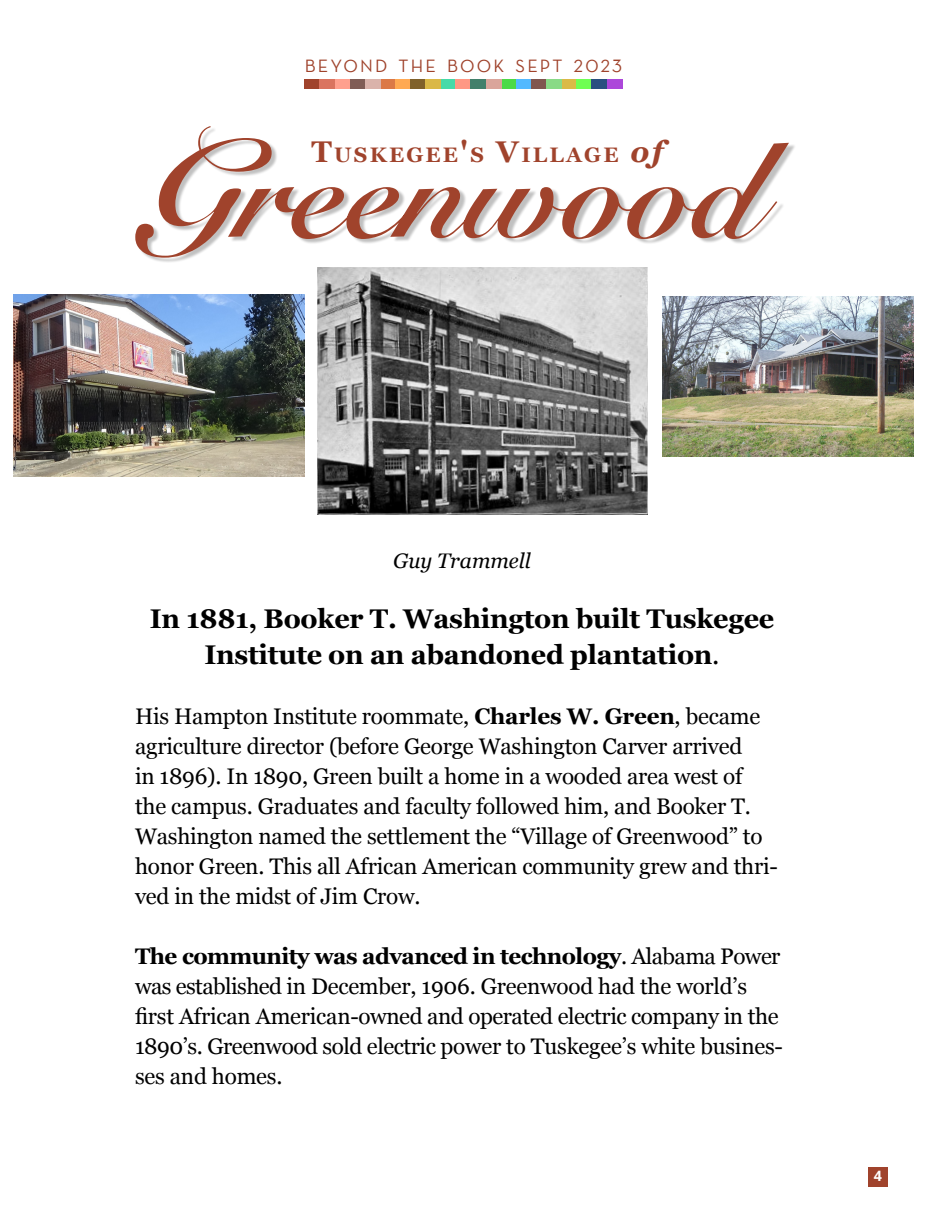
<style>
.page{position:relative;width:927px;height:1227px;background:#fff}
.page>*{position:absolute;margin:0;border:0;box-sizing:border-box;transform-origin:0 0}
.t1{font:700 27px/36px "Georgia";letter-spacing:-.01em;color:#000;text-align:center}
.t2{font:22.5px/30px "Georgia";letter-spacing:-.01em;color:#000}
.t3{font:700 21px "Georgia";letter-spacing:.105em;color:#a0432c}
.t4{font:italic 21px "Georgia";color:#000}
.t5{font:18px "Neutraface Text TT";letter-spacing:.12em;color:#9f422b}
.t6{font:700 14.25px "Open Sans";color:#fff}
.s1{color:#a0432c}
.s2{font-size:29.85px}
.s3{font-style:italic;font-size:29.85px}
.s4{font-weight:400}
.s5{font-weight:700}
</style>
<div class="page">
<div style="left:868px;top:1167px;width:20px;height:19px;background:#a0432c"></div>
<div style="left:305px;top:79px;width:15px;height:9px;background:#a0432c"></div>
<div style="left:320px;top:79px;width:15px;height:9px;background:#da7460"></div>
<div style="left:380px;top:79px;width:15px;height:9px;background:#db7947"></div>
<div style="left:441px;top:79px;width:15px;height:9px;background:#47daa8"></div>
<div style="left:501px;top:79px;width:15px;height:9px;background:#4cda47"></div>
<div style="left:562px;top:79px;width:15px;height:9px;background:#daba47"></div>
<div style="left:335px;top:79px;width:15px;height:9px;background:#ffa08e"></div>
<div style="left:395px;top:79px;width:16px;height:9px;background:#ffa953"></div>
<div style="left:456px;top:79px;width:15px;height:9px;background:#ff9884"></div>
<div style="left:516px;top:79px;width:15px;height:9px;background:#53b9ff"></div>
<div style="left:577px;top:79px;width:15px;height:9px;background:#6fff53"></div>
<div style="left:350px;top:79px;width:15px;height:9px;background:#805d56"></div>
<div style="left:411px;top:79px;width:15px;height:9px;background:#80612a"></div>
<div style="left:471px;top:79px;width:15px;height:9px;background:#42806b"></div>
<div style="left:531px;top:79px;width:16px;height:9px;background:#80564f"></div>
<div style="left:592px;top:79px;width:15px;height:9px;background:#2a5080"></div>
<div style="left:365px;top:79px;width:15px;height:9px;background:#dab3ab"></div>
<div style="left:426px;top:79px;width:15px;height:9px;background:#dab847"></div>
<div style="left:486px;top:79px;width:15px;height:9px;background:#daa59b"></div>
<div style="left:547px;top:79px;width:15px;height:9px;background:#89da86"></div>
<div style="left:607px;top:79px;width:15px;height:9px;background:#ac47da"></div>
<svg style="left:135px;top:126px;width:654px;height:132px"></svg>
<img style="left:14px;top:295px;width:291px;height:182px">
<img style="left:318px;top:268px;width:330px;height:246px">
<img style="left:662px;top:296px;width:252px;height:160px">
<p class="t5" style="left:305px;top:54px;width:319px">BEYOND THE BOOK <span class="s1">SEPT</span> 2023</p>
<p class="t3" style="left:312px;top:139px;width:353px"><span class="s2">T</span>USKEGEE<span class="s2">'</span>S <span class="s2">V</span>ILLAGE <span class="s3">of</span></p>
<p class="t4" style="left:393px;top:545px;width:139px">Guy Trammell</p>
<p class="t1" style="left:150px;top:599px;width:626px">In 1881, Booker T. Washington built Tuskegee<br>Institute on an abandoned plantation<span class="s4">.</span></p>
<p class="t2" style="left:135px;top:700px;width:644px">His Hampton Institute roommate, <span class="s5">Charles W. Green</span>, became agriculture director (before George Washington Carver arrived<br>in 1896). In 1890, Green built a home in a wooded area west of the campus. Graduates and faculty followed him, and Booker T.<br>Washington named the settlement the “Village of Greenwood” to honor Green. This all African American community grew and thri&shy;ved in the midst of Jim Crow.</p>
<p class="t2" style="left:135px;top:940px;width:650px"><span class="s5">The community was advanced in technology</span>. Alabama Power was established in December, 1906. Greenwood had the world’s first African American-owned and operated electric company in the 1890’s. Greenwood sold electric power to Tuskegee’s white busines&shy;ses and homes.</p>
<p class="t6" style="left:874px;top:1166px;width:10px">4</p>
</div>
